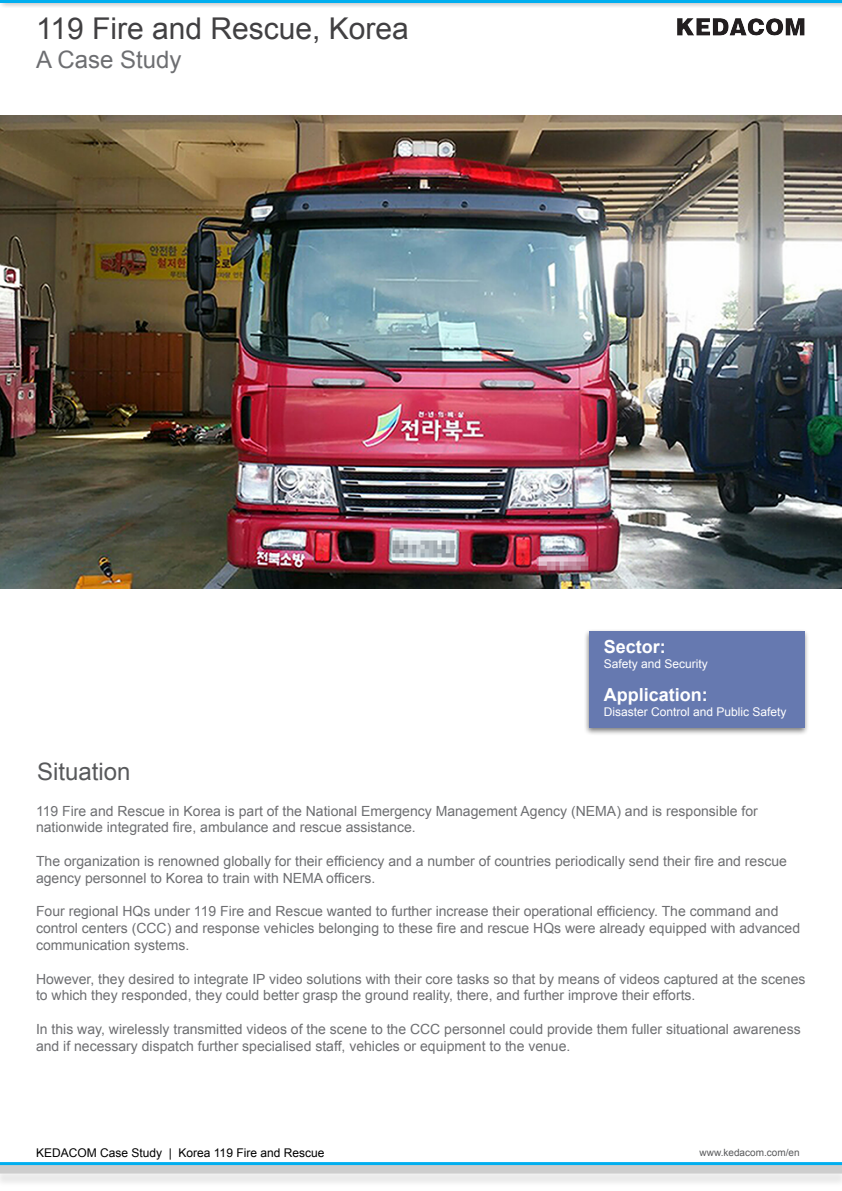
<style>
.page{position:relative;width:842px;height:1191px;background:#fff}
.page>*{position:absolute;margin:0;border:0;box-sizing:border-box;transform-origin:0 0}
.t1{font:30px "Arial";color:#414042}
.t2{font:24px "Arial";color:#6d6e71}
.t3{font:24px "Arial";color:#58595b}
.t4{font:700 18px "Arial";color:#fff}
.t5{font:14px/16.8px "Arial";color:#6d6e71}
.t6{font:12px "Arial";color:#fff}
.t7{font:12px "Arial";color:#000}
.t8{font:10px "Arial";color:#58595b}
</style>
<div class="page">
<div style="left:583px;top:628px;width:227px;height:107px;background:#000;opacity:.75"></div>
<div style="left:589px;top:631px;width:215px;height:96px;background:#6679b0"></div>
<img style="left:0;top:115px;width:842px;height:473px">
<img style="left:677px;top:18px;width:128px;height:18px">
<div style="left:0;top:0;width:842px;height:8px;background:#000;opacity:.45"></div>
<hr style="left:0;top:0;width:842px;height:3px;background:#00aeef">
<div style="left:0;top:1167px;width:842px;height:21px;background:#000;opacity:.45"></div>
<svg style="left:0;top:1165px;width:842px;height:8px;background:#cacccd"></svg>
<hr style="left:0;top:1162px;width:842px;height:3px;background:#00aeef">
<h1 class="t1" style="left:36px;top:9px;width:374px">119 Fire and Rescue, Korea</h1>
<h2 class="t2" style="left:36px;top:44px;width:147px">A Case Study</h2>
<h2 class="t3" style="left:37px;top:756px;width:95px">Situation</h2>
<p class="t4" style="left:604px;top:635px;width:64px">Sector:</p>
<p class="t6" style="left:604px;top:655px;width:106px">Safety and Security</p>
<p class="t4" style="left:604px;top:683px;width:106px">Application:</p>
<p class="t6" style="left:604px;top:703px;width:184px">Disaster Control and Public Safety</p>
<p class="t5" style="left:36px;top:802px;width:723px">119 Fire and Rescue in Korea is part of the National Emergency Management Agency (NEMA) and is responsible for nationwide integrated fire, ambulance and rescue assistance.</p>
<p class="t5" style="left:36px;top:852px;width:752px">The organization is renowned globally for their efficiency and a number of countries periodically send their fire and rescue agency personnel to Korea to train with NEMA officers.</p>
<p class="t5" style="left:36px;top:903px;width:766px">Four regional HQs under 119 Fire and Rescue wanted to further increase their operational efficiency. The command and control centers (CCC) and response vehicles belonging to these fire and rescue HQs were already equipped with advanced communication systems.</p>
<p class="t5" style="left:36px;top:970px;width:771px">However, they desired to integrate IP video solutions with their core tasks so that by means of videos captured at the scenes to which they responded, they could better grasp the ground reality, there, and further improve their efforts.</p>
<p class="t5" style="left:36px;top:1020px;width:766px">In this way, wirelessly transmitted videos of the scene to the CCC personnel could provide them fuller situational awareness and if necessary dispatch further specialised staff, vehicles or equipment to the venue.</p>
<p class="t7" style="left:36px;top:1145px;width:290px">KEDACOM Case Study | Korea 119 Fire and Rescue</p>
<p class="t8" style="left:700px;top:1145px;width:102px">www.kedacom.com/en</p>
</div>
